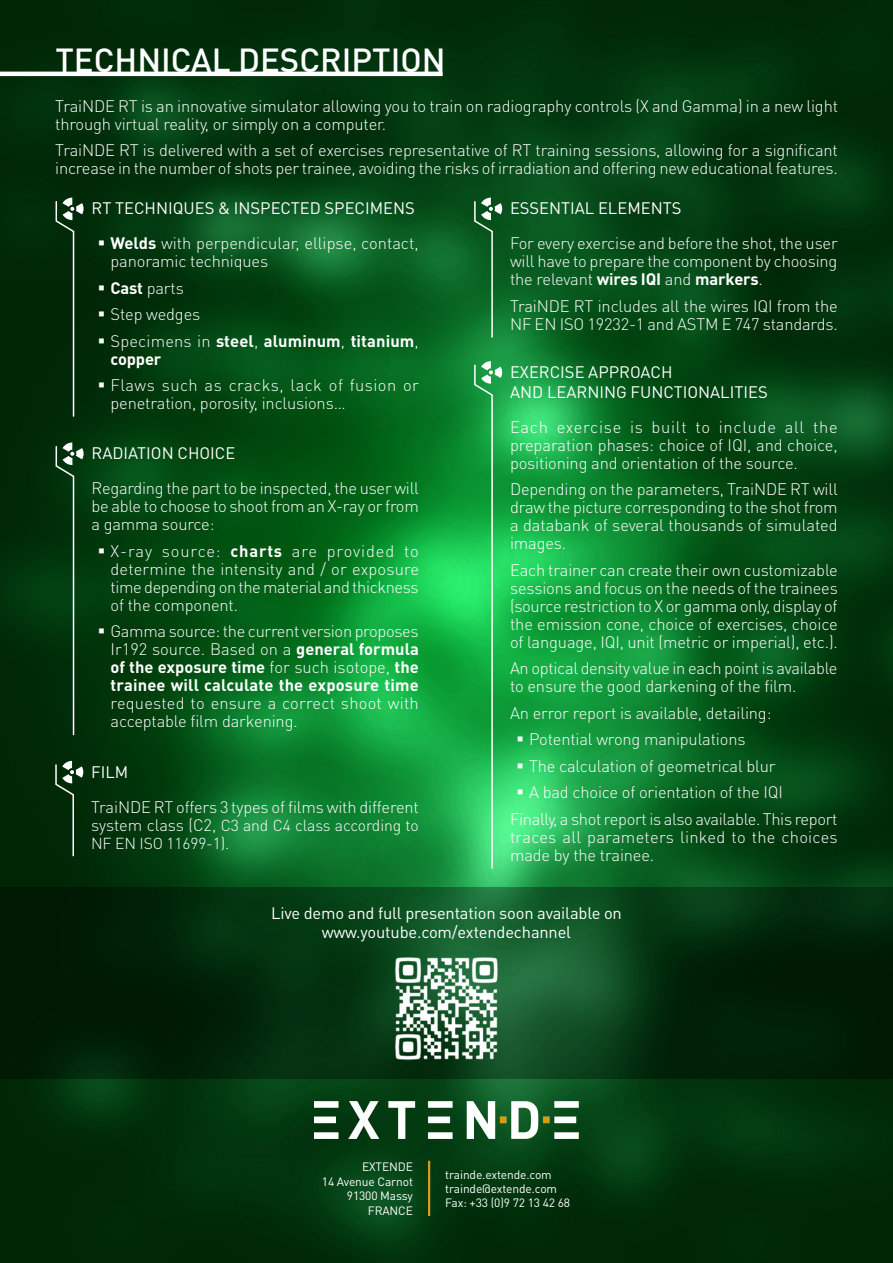
<style>
.page{position:relative;width:893px;height:1263px;background:#fff}
.page>*{position:absolute;margin:0;border:0;box-sizing:border-box;transform-origin:0 0}
.Verso_Main_Title{font:500 33px "DIN Pro";color:#fff}
.Verso_Block{font:300 16.5px/18px "DIN Pro";letter-spacing:-.01em;color:#fff;text-align:justify}
.Verso_Title{font:16.5px/19.8px "DIN Pro";color:#fff}
.t1{font:700 16.5px/18px "DIN Pro";letter-spacing:.01em;color:#fff}
.Verso_Block-2{font:300 15.75px/18px "DIN Pro";letter-spacing:-.01em;color:#fff}
.t2{font:12px "DIN Pro";letter-spacing:-.01em;color:#fff}
.s1{font-weight:700}
.s2{font-weight:300}
.s3{font-size:16.5px}
</style>
<div class="page">
<img style="left:0;top:0;width:893px;height:1263px">
<svg style="left:0;top:887px;width:893px;height:191px;background:#053010"></svg>
<img style="left:315px;top:1101px;width:263px;height:37px">
<hr style="left:428px;top:1161px;width:2px;height:55px;background:#d29b29">
<img style="left:383px;top:945px;width:127px;height:127px">
<svg style="left:55px;top:198px;width:29px;height:220px;background:#15391a"></svg>
<hr style="left:0;top:72px;width:443px;height:4px;background:#fff">
<svg style="left:55px;top:442px;width:29px;height:294px;background:#13421d"></svg>
<svg style="left:473px;top:198px;width:30px;height:140px;background:#217239"></svg>
<svg style="left:55px;top:761px;width:29px;height:96px;background:#1f4324"></svg>
<svg style="left:473px;top:361px;width:30px;height:508px;background:#2ebd5c"></svg>
<svg style="left:99px;top:241px;width:5px;height:5px"></svg>
<svg style="left:99px;top:285px;width:5px;height:5px"></svg>
<svg style="left:99px;top:312px;width:5px;height:5px"></svg>
<svg style="left:99px;top:338px;width:5px;height:5px"></svg>
<svg style="left:99px;top:383px;width:5px;height:5px"></svg>
<svg style="left:99px;top:548px;width:5px;height:5px"></svg>
<svg style="left:99px;top:628px;width:5px;height:5px"></svg>
<svg style="left:518px;top:737px;width:5px;height:5px"></svg>
<svg style="left:518px;top:763px;width:5px;height:5px"></svg>
<svg style="left:518px;top:790px;width:5px;height:5px"></svg>
<p class="Verso_Main_Title" style="left:55px;top:38px;width:392px">TECHNICAL DESCRIPTION</p>
<p class="Verso_Block" style="left:55px;top:96px;width:784px">TraiNDE RT is an innovative simulator allowing you to train on radiography controls (X and Gamma) in a new light through virtual reality, or simply on a computer.</p>
<p class="Verso_Block" style="left:55px;top:141px;width:784px">TraiNDE RT is delivered with a set of exercises representative of RT training sessions, allowing for a significant increase in the number of shots per trainee, avoiding the risks of irradiation and offering new educational features.</p>
<p class="Verso_Title" style="left:91px;top:198px;width:325px">RT TECHNIQUES &amp; INSPECTED SPECIMENS</p>
<p class="Verso_Block" style="left:111px;top:234px;width:310px"><span class="s1">Welds</span> with perpendicular, ellipse, contact, panoramic techniques</p>
<p class="Verso_Block" style="left:111px;top:278px;width:75px"><span class="s1">Cast</span> parts</p>
<p class="Verso_Block" style="left:111px;top:305px;width:91px">Step wedges</p>
<p class="t1" style="left:111px;top:331px;width:310px"><span class="s2">Specimens in</span> steel<span class="s2">,</span> aluminum<span class="s2">,</span> titanium<span class="s2">, </span>copper</p>
<p class="Verso_Block" style="left:111px;top:376px;width:310px">Flaws such as cracks, lack of fusion or penetration, porosity, inclusions…</p>
<p class="Verso_Title" style="left:91px;top:442px;width:145px">RADIATION CHOICE</p>
<p class="Verso_Block" style="left:91px;top:478px;width:329px">Regarding the part to be inspected, the user will be able to choose to shoot from an X-ray or from a gamma source:</p>
<p class="Verso_Block" style="left:111px;top:541px;width:310px">X-ray source: <span class="s1">charts</span> are provided to determine the intensity and / or exposure time depending on the material and thickness of the component.</p>
<p class="Verso_Block" style="left:111px;top:621px;width:310px">Gamma source: the current version proposes Ir192 source. Based on a <span class="s1">general formula of the exposure time</span> for such isotope, <span class="s1">the trainee will calculate the exposure time </span>requested to ensure a correct shoot with acceptable film darkening.</p>
<p class="Verso_Title" style="left:510px;top:198px;width:173px">ESSENTIAL ELEMENTS</p>
<p class="Verso_Block" style="left:510px;top:234px;width:329px">For every exercise and before the shot, the user will have to prepare the component by choosing the relevant <span class="s1">wires IQI</span> and <span class="s1">markers</span>.</p>
<p class="Verso_Block" style="left:510px;top:296px;width:329px">TraiNDE RT includes all the wires IQI from the<br>NF EN ISO 19232-1 and ASTM E 747 standards.</p>
<p class="Verso_Title" style="left:510px;top:361px;width:259px">EXERCISE APPROACH<br>AND LEARNING FUNCTIONALITIES</p>
<p class="Verso_Block" style="left:510px;top:417px;width:329px">Each exercise is built to include all the preparation phases: choice of IQI, and choice, positioning and orientation of the source.</p>
<p class="Verso_Block" style="left:510px;top:480px;width:329px">Depending on the parameters, TraiNDE RT will draw the picture corresponding to the shot from a databank of several thousands of simulated images.</p>
<p class="Verso_Block" style="left:510px;top:560px;width:329px">Each trainer can create their own customizable sessions and focus on the needs of the trainees (source restriction to X or gamma only, display of the emission cone, choice of exercises, choice of language, IQI, unit (metric or imperial), etc.).</p>
<p class="Verso_Block" style="left:510px;top:659px;width:329px">An optical density value in each point is available to ensure the good darkening of the film.</p>
<p class="Verso_Block" style="left:510px;top:703px;width:263px">An error report is available, detailing:</p>
<p class="Verso_Block" style="left:529px;top:730px;width:218px">Potential wrong manipulations</p>
<p class="Verso_Block" style="left:529px;top:756px;width:248px">The calculation of geometrical blur</p>
<p class="Verso_Block" style="left:529px;top:783px;width:255px">A bad choice of orientation of the IQI</p>
<p class="Verso_Block" style="left:510px;top:809px;width:329px">Finally, a shot report is also available. This report traces all parameters linked to the choices made by the trainee.</p>
<p class="Verso_Title" style="left:91px;top:761px;width:39px">FILM</p>
<p class="Verso_Block" style="left:91px;top:797px;width:329px">TraiNDE RT offers 3 types of films with different</p>
<p class="Verso_Block-2" style="left:91px;top:815px;width:329px"><span class="s3">system class (C2,</span> C3 and C4 class according to<br>NF EN ISO 11699-1).</p>
<p class="Verso_Title" style="left:271px;top:902px;width:352px">Live demo and full presentation soon available on</p>
<p class="Verso_Title" style="left:322px;top:922px;width:251px">www.youtube.com/extendechannel</p>
<p class="t2" style="left:362px;top:1159px;width:52px">EXTENDE</p>
<p class="t2" style="left:322px;top:1173px;width:93px">14 Avenue Carnot</p>
<p class="t2" style="left:347px;top:1188px;width:68px">91300 Massy</p>
<p class="t2" style="left:368px;top:1202px;width:47px">FRANCE</p>
<p class="t2" style="left:445px;top:1166px;width:108px">trainde.extende.com</p>
<p class="t2" style="left:445px;top:1180px;width:113px">trainde@extende.com</p>
<p class="t2" style="left:445px;top:1195px;width:126px">Fax: +33 (0)9 72 13 42 68</p>
</div>
